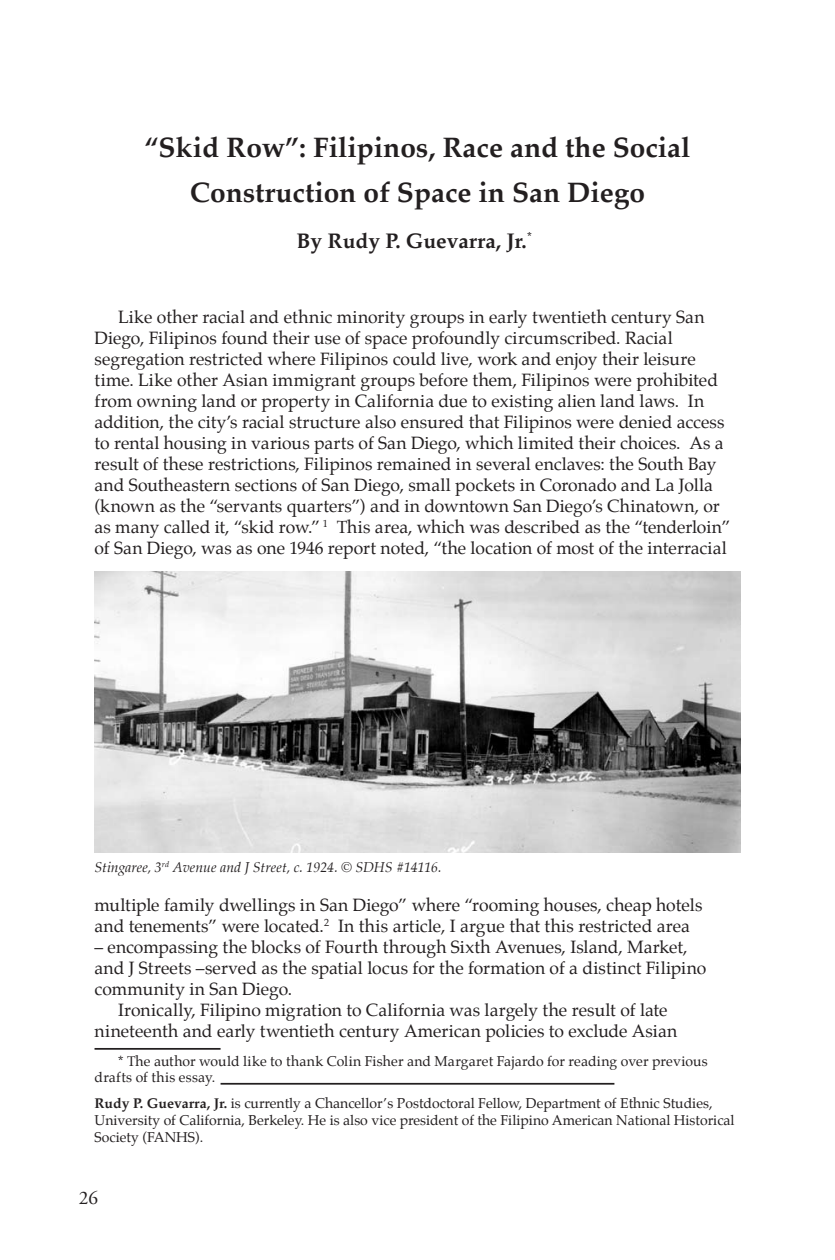
<style>
.page{position:relative;width:835px;height:1260px;background:#fff}
.page>*{position:absolute;margin:0;border:0;box-sizing:border-box;transform-origin:0 0}
.t1{font:700 28px/45.5px "Palatino";color:#231f20;text-align:center}
.t2{font:700 21px "Palatino";color:#231f20}
.t3{font:19.25px "Adobe Garamond Pro";color:#231f20}
.t4{font:17.5px/21px "Palatino";color:#231f20}
.t5{font:14px/16.8px "Palatino";color:#231f20}
.t6{font:italic 14px "Palatino";letter-spacing:-.005em;color:#231f20}
.s1{font-weight:700}
</style>
<div class="page">
<hr style="left:94px;top:1048px;width:126px;height:2px;background:#231f20">
<hr style="left:220px;top:1083px;width:394px;height:2px;background:#231f20">
<img style="left:94px;top:572px;width:646px;height:281px">
<h1 class="t1" style="left:144px;top:124px;width:547px">“Skid Row”: Filipinos, Race and the Social<br>Construction of Space in San Diego</h1>
<p class="t2" style="left:297px;top:223px;width:243px">By Rudy P. Guevarra, Jr.<sup>*</sup><sup>1</sup></p>
<p class="t4" style="left:94px;top:306px;width:637px;text-indent:24px">Like other racial and ethnic minority groups in early twentieth century San Diego, Filipinos found their use of space profoundly circumscribed. Racial segregation restricted where Filipinos could live, work and enjoy their leisure time. Like other Asian immigrant groups before them, Filipinos were prohibited from owning land or property in California due to existing alien land laws. In addition, the city’s racial structure also ensured that Filipinos were denied access to rental housing in various parts of San Diego, which limited their choices. As a result of these restrictions, Filipinos remained in several enclaves: the South Bay and Southeastern sections of San Diego, small pockets in Coronado and La Jolla (known as the “servants quarters”) and in downtown San Diego’s Chinatown, or as many called it, “skid row.” <sup>1</sup> This area, which was described as the “tenderloin” of San Diego, was as one 1946 report noted, “the location of most of the interracial</p>
<p class="t6" style="left:94px;top:856px;width:349px">Stingaree, 3<sup>rd</sup> Avenue and J Street, c. 1924. © SDHS #14116.</p>
<p class="t4" style="left:94px;top:894px;width:609px">multiple family dwellings in San Diego” where “rooming houses, cheap hotels and tenements” were located.<sup>2</sup> In this article, I argue that this restricted area</p>
<p class="t4" style="left:94px;top:936px;width:594px">– encompassing the blocks of Fourth through Sixth Avenues, Island, Market,</p>
<p class="t4" style="left:94px;top:957px;width:613px">and J Streets –served as the spatial locus for the formation of a distinct Filipino</p>
<p class="t4" style="left:94px;top:978px;width:199px">community in San Diego.</p>
<p class="t4" style="left:118px;top:999px;width:551px">Ironically, Filipino migration to California was largely the result of late</p>
<p class="t4" style="left:94px;top:1020px;width:584px">nineteenth and early twentieth century American policies to exclude Asian</p>
<p class="t5" style="left:95px;top:1052px;width:615px;text-indent:24px">* The author would like to thank Colin Fisher and Margaret Fajardo for reading over previous drafts of this essay.</p>
<p class="t5" style="left:94px;top:1095px;width:641px"><span class="s1">Rudy P. Guevarra, Jr.</span> is currently a Chancellor’s Postdoctoral Fellow, Department of Ethnic Studies,<br>University of California, Berkeley. He is also vice president of the Filipino American National Historical<br>Society (FANHS).</p>
<p class="t3" style="left:79px;top:1186px;width:21px">26</p>
</div>
